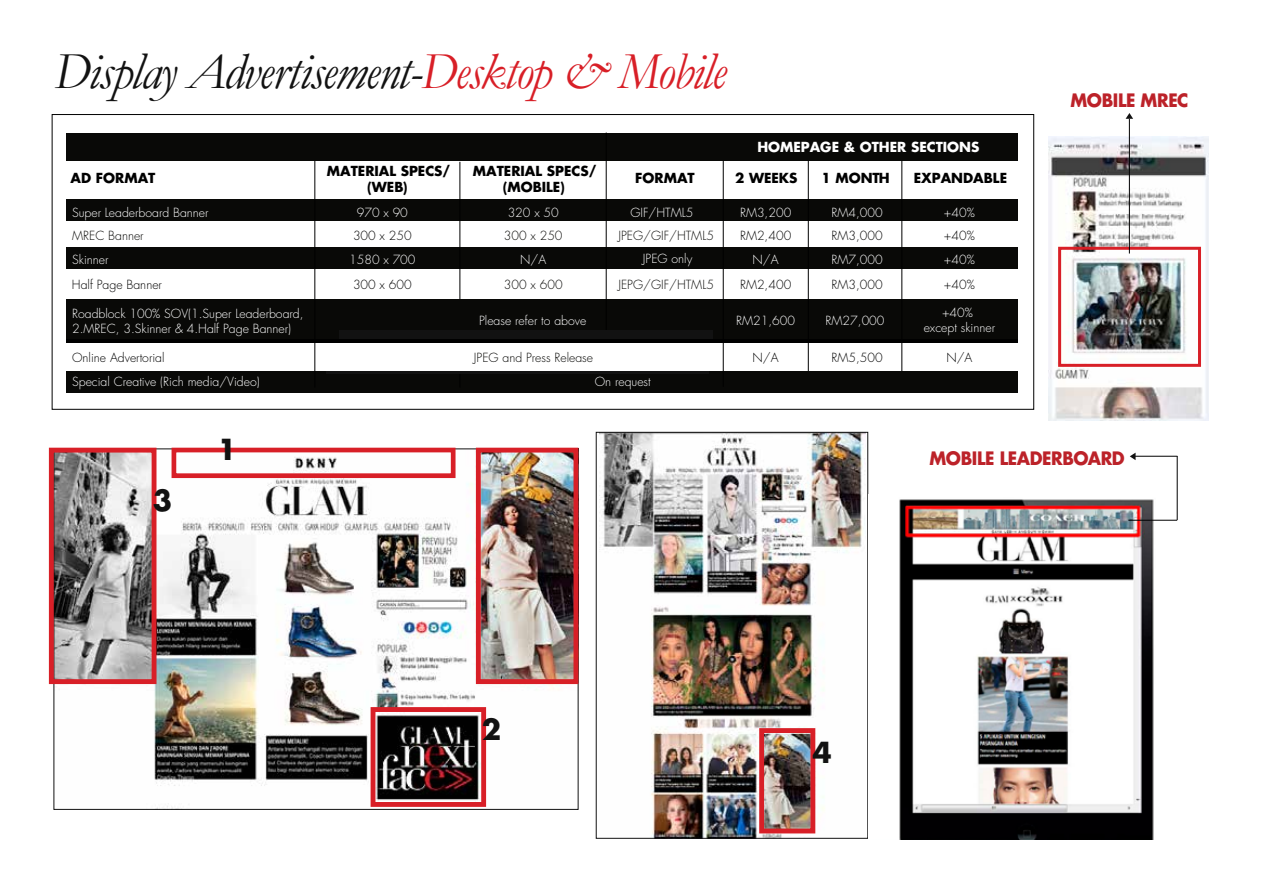
<style>
.page{position:relative;width:1263px;height:893px;background:#fff}
.page>*{position:absolute;margin:0;border:0;box-sizing:border-box;transform-origin:0 0}
.t1{font:italic 52.5px "Garamond";letter-spacing:-.025em;color:#121212;scale:.95 1}
.t2{font:700 28.2px "Futura Std";color:#121212}
.t3{font:700 18px "Futura Std";letter-spacing:-.025em;color:#bc2229;scale:.95 1}
.t4{font:700 13.5px/16.2px "Futura Std";color:#000;text-align:center}
.t5{font:700 13.5px "Futura Std";color:#fff}
.t6{font:300 12.3px/14.7px "Futura Std";color:#fff}
.t7{font:300 12.3px "Futura Std";color:#000}
.t8{font:300 12.3px "Futura Std";color:#090907}
.s1{color:#d81f27}
</style>
<div class="page">
<img style="left:56px;top:451px;width:520px;height:357px">
<div style="left:172px;top:448px;width:283px;height:30px;border:5px solid #d81f27"></div>
<div style="left:371px;top:707px;width:115px;height:100px;border:5px solid #d81f27"></div>
<div style="left:49px;top:448px;width:107px;height:236px;border:5px solid #d81f27"></div>
<div style="left:476px;top:448px;width:102px;height:236px;border:5px solid #d81f27"></div>
<img style="left:1048px;top:137px;width:161px;height:283px">
<img style="left:600px;top:434px;width:265px;height:403px">
<div style="left:596px;top:432px;width:272px;height:407px;border:1px solid #121212"></div>
<div style="left:759px;top:728px;width:56px;height:105px;border:5px solid #d81f27"></div>
<div style="left:1058px;top:247px;width:143px;height:120px;border:3px solid #d81f27"></div>
<img style="left:899px;top:499px;width:258px;height:340px">
<hr style="left:1128px;top:520px;width:49px;height:1px;background:#000001">
<hr style="left:1177px;top:456px;width:1px;height:64px;background:#000001">
<hr style="left:1133px;top:456px;width:44px;height:1px;background:#000001">
<svg style="left:1130px;top:453px;width:5px;height:7px"></svg>
<hr style="left:1129px;top:119px;width:1px;height:135px;background:#000001">
<svg style="left:1125px;top:113px;width:8px;height:6px"></svg>
<div style="left:66px;top:200px;width:951px;height:21px;background:#090907"></div>
<div style="left:66px;top:299px;width:951px;height:43px;background:#090907"></div>
<div style="left:66px;top:247px;width:951px;height:21px;background:#090907"></div>
<div style="left:66px;top:371px;width:951px;height:21px;background:#090907"></div>
<hr style="left:315px;top:160px;width:1px;height:228px;background:#000">
<hr style="left:460px;top:162px;width:1px;height:226px;background:#000">
<div style="left:456px;top:299px;width:7px;height:43px;background:#090907"></div>
<div style="left:66px;top:133px;width:951px;height:27px;background:#090907"></div>
<hr style="left:606px;top:133px;width:1px;height:251px;background:#000">
<hr style="left:723px;top:160px;width:1px;height:227px;background:#000">
<hr style="left:808px;top:160px;width:1px;height:230px;background:#000">
<div style="left:562px;top:371px;width:89px;height:21px;background:#090907"></div>
<hr style="left:901px;top:160px;width:1px;height:226px;background:#000">
<div style="left:747px;top:371px;width:202px;height:21px;background:#090907"></div>
<div style="left:326px;top:342px;width:325px;height:29px;background:#fff"></div>
<div style="left:339px;top:331px;width:374px;height:12px;background:#121212"></div>
<hr style="left:327px;top:371px;width:382px;height:3px;background:#121212">
<hr style="left:66px;top:339px;width:951px;height:4px;background:#000">
<h1 class="t1" style="left:54px;top:40px;width:709px">Display Advertisement-<span class="s1">Desktop &amp; Mobile</span></h1>
<p class="t5" style="left:757px;top:138px;width:223px">HOMEPAGE &amp; OTHER SECTIONS</p>
<p class="t4" style="left:71px;top:170px;width:86px">AD FORMAT</p>
<p class="t6" style="left:72px;top:205px;width:138px">Super Leaderboard Banner</p>
<p class="t8" style="left:72px;top:228px;width:73px">MREC Banner</p>
<p class="t6" style="left:72px;top:253px;width:38px">Skinner</p>
<p class="t7" style="left:72px;top:277px;width:92px">Half Page Banner</p>
<p class="t6" style="left:72px;top:306px;width:233px">Roadblock 100% SOV(1.Super Leaderboard,<br>2.MREC, 3.Skinner &amp; 4.Half Page Banner)</p>
<p class="t7" style="left:72px;top:350px;width:94px">Online Advertorial</p>
<p class="t6" style="left:72px;top:375px;width:189px">Special Creative (Rich media/Video)</p>
<p class="t4" style="left:327px;top:163px;width:125px">MATERIAL SPECS/ (WEB)</p>
<p class="t6" style="left:357px;top:205px;width:53px">970 x 90</p>
<p class="t7" style="left:353px;top:228px;width:60px">300 x 250</p>
<p class="t6" style="left:349px;top:253px;width:68px">1580 x 700</p>
<p class="t7" style="left:353px;top:277px;width:60px">300 x 600</p>
<p class="t4" style="left:473px;top:163px;width:125px">MATERIAL SPECS/ (MOBILE)</p>
<p class="t6" style="left:508px;top:205px;width:53px">320 x 50</p>
<p class="t8" style="left:504px;top:228px;width:60px">300 x 250</p>
<p class="t6" style="left:520px;top:253px;width:28px">N/A</p>
<p class="t8" style="left:504px;top:277px;width:60px">300 x 600</p>
<p class="t6" style="left:479px;top:313px;width:109px">Please refer to above</p>
<p class="t8" style="left:474px;top:350px;width:121px">JPEG and Press Release</p>
<p class="t7" style="left:524px;top:350px;width:20px">XXX</p>
<p class="t4" style="left:635px;top:170px;width:61px">FORMAT</p>
<p class="t6" style="left:630px;top:205px;width:64px">GIF/HTML5</p>
<p class="t8" style="left:618px;top:228px;width:97px">JPEG/GIF/HTML5</p>
<p class="t6" style="left:643px;top:251px;width:51px">JPEG only</p>
<p class="t8" style="left:618px;top:277px;width:97px">JEPG/GIF/HTML5</p>
<p class="t6" style="left:595px;top:375px;width:58px">On request</p>
<p class="t4" style="left:735px;top:170px;width:64px">2 WEEKS</p>
<p class="t6" style="left:740px;top:205px;width:53px">RM3,200</p>
<p class="t7" style="left:740px;top:228px;width:53px">RM2,400</p>
<p class="t6" style="left:753px;top:253px;width:28px">N/A</p>
<p class="t7" style="left:740px;top:277px;width:53px">RM2,400</p>
<p class="t6" style="left:736px;top:313px;width:60px">RM21,600</p>
<p class="t7" style="left:753px;top:350px;width:28px">N/A</p>
<p class="t4" style="left:822px;top:170px;width:69px">1 MONTH</p>
<p class="t6" style="left:831px;top:205px;width:53px">RM4,000</p>
<p class="t7" style="left:831px;top:228px;width:53px">RM3,000</p>
<p class="t6" style="left:831px;top:253px;width:53px">RM7,000</p>
<p class="t7" style="left:831px;top:277px;width:53px">RM3,000</p>
<p class="t6" style="left:826px;top:313px;width:60px">RM27,000</p>
<p class="t7" style="left:831px;top:350px;width:53px">RM5,500</p>
<p class="t4" style="left:914px;top:170px;width:95px">EXPANDABLE</p>
<p class="t6" style="left:944px;top:205px;width:32px">+40%</p>
<p class="t7" style="left:944px;top:228px;width:32px">+40%</p>
<p class="t6" style="left:944px;top:253px;width:32px">+40%</p>
<p class="t7" style="left:944px;top:277px;width:32px">+40%</p>
<p class="t6" style="left:924px;top:306px;width:73px;text-align:center">+40%<br>except skinner</p>
<p class="t7" style="left:946px;top:350px;width:28px">N/A</p>
<h3 class="t3" style="left:1070px;top:88px;width:29px">Mobile</h3>
<h3 class="t3" style="left:1140px;top:88px;width:52px">MREC</h3>
<h2 class="t2" style="left:153px;top:481px;width:21px">3</h2>
<h2 class="t2" style="left:217px;top:430px;width:21px">1</h2>
<h2 class="t2" style="left:482px;top:710px;width:21px">2</h2>
<h3 class="t3" style="left:930px;top:446px;width:193px">MOBILE LEADERBOARD</h3>
<h2 class="t2" style="left:812px;top:734px;width:21px">4</h2>
</div>
